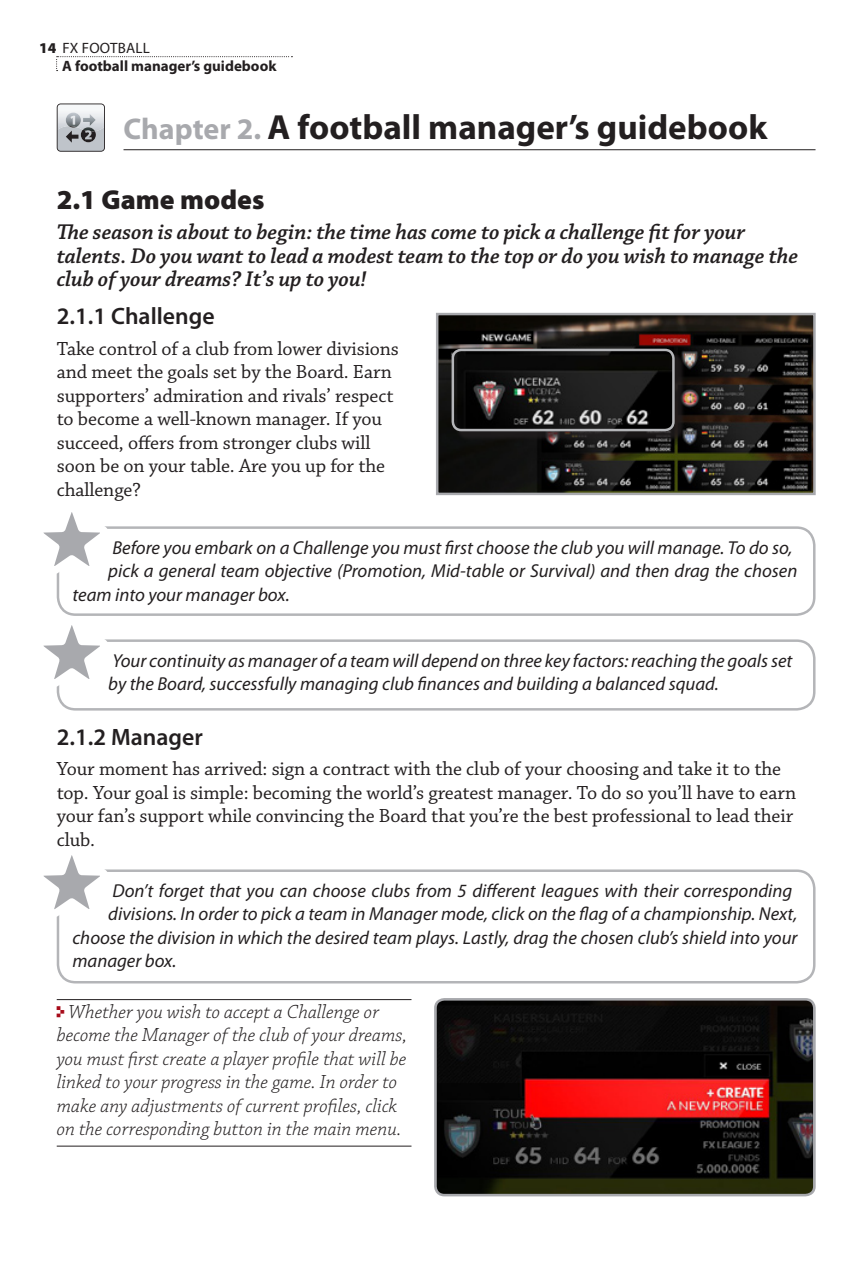
<style>
.page{position:relative;width:851px;height:1276px;background:#fff}
.page>*{position:absolute;margin:0;border:0;box-sizing:border-box;transform-origin:0 0}
.t1{font:700 35px "Myriad Pro";color:#231f20}
.t2{font:900 27.5px "Myriad Pro";color:#231f20}
.t3{font:600 23.75px "Myriad Pro";color:#231f20}
.t4{font:italic 600 22.5px/23.5px "Chaparral Pro";letter-spacing:-.005em;color:#231f20}
.t5{font:20px/23.5px "Chaparral Pro";letter-spacing:-.005em;color:#231f20}
.t6{font:italic 300 20px/23.5px "Chaparral Pro";color:#231f20}
.t7{font:italic 18.75px/23.5px "Myriad Pro";color:#231f20}
.t8{font:700 15px/18px "Myriad Pro";color:#231f20}
.s1{font-weight:900}
.s2{font-weight:400}
.s3{font-size:30px;color:#a8a9ad}
</style>
<div class="page">
<svg style="left:56px;top:56px;width:236px;height:15px"></svg>
<hr style="left:123px;top:149px;width:692px;height:1px;background:#231f20">
<hr style="left:57px;top:999px;width:354px;height:1px;background:#231f20">
<hr style="left:57px;top:1145px;width:354px;height:1px;background:#231f20">
<div style="left:57px;top:526px;width:758px;height:90px;border:2px solid #b4b5b8;border-radius:18px"></div>
<svg style="left:43px;top:512px;width:72px;height:69px"></svg>
<div style="left:57px;top:639px;width:758px;height:71px;border:2px solid #b4b5b8;border-radius:18px"></div>
<svg style="left:43px;top:612px;width:72px;height:82px"></svg>
<div style="left:57px;top:869px;width:758px;height:114px;border:2px solid #b4b5b8;border-radius:18px"></div>
<svg style="left:43px;top:855px;width:72px;height:69px"></svg>
<svg style="left:57px;top:103px;width:48px;height:49px"></svg>
<img style="left:436px;top:999px;width:378px;height:196px">
<div style="left:434px;top:998px;width:381px;height:198px;border:3px solid #a8a9ad;border-radius:9px"></div>
<img style="left:439px;top:316px;width:373px;height:176px">
<div style="left:436px;top:313px;width:379px;height:182px;border:2px solid #a8a9ad"></div>
<div style="left:455px;top:352px;width:229px;height:89px;background:#231f20;opacity:.75"></div>
<img style="left:453px;top:350px;width:220px;height:80px">
<div style="left:451px;top:349px;width:223px;height:82px;border:2px solid #b4b5b8;border-radius:8px"></div>
<p class="t8" style="left:62px;top:38px;width:216px;text-indent:-23px"><span class="s1">14</span> <span class="s2">FX FOOTBALL<br></span>A football manager’s guidebook</p>
<h1 class="t1" style="left:123px;top:104px;width:645px"><span class="s3">Chapter 2.</span> A football manager’s guidebook</h1>
<h2 class="t2" style="left:57px;top:181px;width:209px">2.1 Game modes</h2>
<p class="t4" style="left:57px;top:221px;width:742px">The season is about to begin: the time has come to pick a challenge fit for your talents. Do you want to lead a modest team to the top or do you wish to manage the club of your dreams? It’s up to you!</p>
<p class="t3" style="left:57px;top:303px;width:159px">2.1.1 Challenge</p>
<p class="t5" style="left:57px;top:337px;width:344px">Take control of a club from lower divisions and meet the goals set by the Board. Earn supporters’ admiration and rivals’ respect to become a well-known manager. If you succeed, offers from stronger clubs will soon be on your table. Are you up for the challenge?</p>
<p class="t7" style="left:112px;top:536px;width:681px">Before you embark on a Challenge you must first choose the club you will manage. To do so,</p>
<p class="t7" style="left:108px;top:559px;width:690px">pick a general team objective (Promotion, Mid-table or Survival) and then drag the chosen</p>
<p class="t7" style="left:72px;top:583px;width:219px">team into your manager box.</p>
<p class="t7" style="left:108px;top:649px;width:685px">Your continuity as manager of a team will depend on three key factors: reaching the goals set by the Board, successfully managing club finances and building a balanced squad.</p>
<p class="t3" style="left:57px;top:723px;width:148px">2.1.2 Manager</p>
<p class="t5" style="left:57px;top:758px;width:740px">Your moment has arrived: sign a contract with the club of your choosing and take it to the top. Your goal is simple: becoming the world’s greatest manager. To do so you’ll have to earn your fan’s support while convincing the Board that you’re the best professional to lead their club.</p>
<p class="t7" style="left:112px;top:879px;width:681px">Don’t forget that you can choose clubs from 5 different leagues with their corresponding</p>
<p class="t7" style="left:108px;top:902px;width:690px">divisions. In order to pick a team in Manager mode, click on the flag of a championship. Next,</p>
<p class="t7" style="left:72px;top:926px;width:726px">choose the division in which the desired team plays. Lastly, drag the chosen club’s shield into your</p>
<p class="t7" style="left:72px;top:949px;width:106px">manager box.</p>
<p class="t6" style="left:57px;top:1000px;width:352px;text-indent:12px">Whether you wish to accept a Challenge or become the Manager of the club of your dreams, you must first create a player profile that will be linked to your progress in the game. In order to make any adjustments of current profiles, click on the corresponding button in the main menu.</p>
</div>
